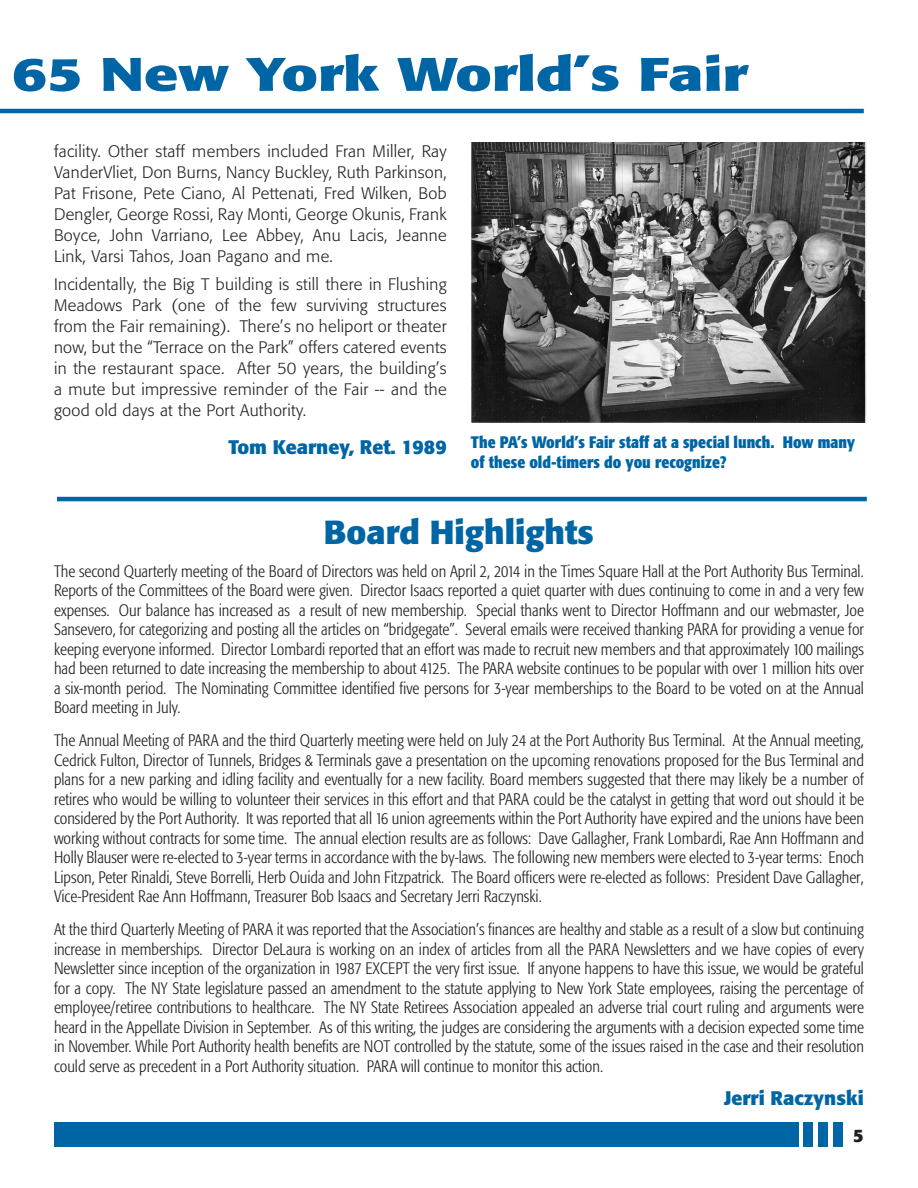
<style>
.page{position:relative;width:918px;height:1188px;background:#fff}
.page>*{position:absolute;margin:0;border:0;box-sizing:border-box;transform-origin:0 0}
.t1{font:700 46.5px "Formata";color:#0065a4;scale:1.3 1}
.t2{font:700 33px "Formata";color:#0065a4}
.t3{font:700 19.5px "Formata";color:#0065a4}
.t4{font:700 18px "Formata";color:#231f20}
.t5{font:300 condensed 16.5px/19.5px "Formata";color:#231f20;text-align:justify}
.t6{font:300 16.5px/21px "Formata";letter-spacing:.02em;color:#231f20;text-align:justify}
.t7{font:700 condensed 16.5px/19.5px "Formata";color:#0065a4}
</style>
<div class="page">
<div style="left:804px;top:1122px;width:9px;height:25px;background:#0065a4"></div>
<div style="left:818px;top:1122px;width:10px;height:25px;background:#0065a4"></div>
<div style="left:833px;top:1122px;width:10px;height:25px;background:#0065a4"></div>
<div style="left:54px;top:1122px;width:745px;height:25px;background:#0065a4"></div>
<hr style="left:0;top:109px;width:864px;height:4px;background:#0065a4">
<img style="left:471px;top:143px;width:395px;height:279px">
<hr style="left:57px;top:497px;width:810px;height:4px;background:#0065a4">
<h1 class="t1" style="left:12px;top:45px;width:567px">65 New York World’s Fair</h1>
<p class="t6" style="left:54px;top:141px;width:394px">facility. Other staff members included Fran Miller, Ray VanderVliet, Don Burns, Nancy Buckley, Ruth Parkinson, Pat Frisone, Pete Ciano, Al Pettenati, Fred Wilken, Bob Dengler, George Rossi, Ray Monti, George Okunis, Frank Boyce, John Varriano, Lee Abbey, Anu Lacis, Jeanne Link, Varsi Tahos, Joan Pagano and me.</p>
<p class="t6" style="left:54px;top:273px;width:394px">Incidentally, the Big T building is still there in Flushing Meadows Park (one of the few surviving structures from the Fair remaining). There’s no heliport or theater now, but the “Terrace on the Park” offers catered events in the restaurant space. After 50 years, the building’s a mute but impressive reminder of the Fair -- and the good old days at the Port Authority.</p>
<p class="t3" style="left:228px;top:435px;width:220px">Tom Kearney, Ret. 1989</p>
<p class="t7" style="left:471px;top:432px;width:386px">The PA’s World’s Fair staff at a special lunch. How many of these old-timers do you recognize?</p>
<h2 class="t2" style="left:324px;top:511px;width:272px">Board Highlights</h2>
<p class="t5" style="left:54px;top:561px;width:812px">The second Quarterly meeting of the Board of Directors was held on April 2, 2014 in the Times Square Hall at the Port Authority Bus Terminal.<br>Reports of the Committees of the Board were given. Director Isaacs reported a quiet quarter with dues continuing to come in and a very few expenses. Our balance has increased as a result of new membership. Special thanks went to Director Hoffmann and our webmaster, Joe Sansevero, for categorizing and posting all the articles on “bridgegate”. Several emails were received thanking PARA for providing a venue for keeping everyone informed. Director Lombardi reported that an effort was made to recruit new members and that approximately 100 mailings had been returned to date increasing the membership to about 4125. The PARA website continues to be popular with over 1 million hits over a six-month period. The Nominating Committee identified five persons for 3-year memberships to the Board to be voted on at the Annual Board meeting in July.</p>
<p class="t5" style="left:54px;top:731px;width:812px">The Annual Meeting of PARA and the third Quarterly meeting were held on July 24 at the Port Authority Bus Terminal. At the Annual meeting, Cedrick Fulton, Director of Tunnels, Bridges &amp; Terminals gave a presentation on the upcoming renovations proposed for the Bus Terminal and plans for a new parking and idling facility and eventually for a new facility. Board members suggested that there may likely be a number of retires who would be willing to volunteer their services in this effort and that PARA could be the catalyst in getting that word out should it be considered by the Port Authority. It was reported that all 16 union agreements within the Port Authority have expired and the unions have been working without contracts for some time. The annual election results are as follows: Dave Gallagher, Frank Lombardi, Rae Ann Hoffmann and Holly Blauser were re-elected to 3-year terms in accordance with the by-laws. The following new members were elected to 3-year terms: Enoch Lipson, Peter Rinaldi, Steve Borrelli, Herb Ouida and John Fitzpatrick. The Board officers were re-elected as follows: President Dave Gallagher, Vice-President Rae Ann Hoffmann, Treasurer Bob Isaacs and Secretary Jerri Raczynski.</p>
<p class="t5" style="left:54px;top:920px;width:812px">At the third Quarterly Meeting of PARA it was reported that the Association’s finances are healthy and stable as a result of a slow but continuing increase in memberships. Director DeLaura is working on an index of articles from all the PARA Newsletters and we have copies of every Newsletter since inception of the organization in 1987 EXCEPT the very first issue. If anyone happens to have this issue, we would be grateful for a copy. The NY State legislature passed an amendment to the statute applying to New York State employees, raising the percentage of employee/retiree contributions to healthcare. The NY State Retirees Association appealed an adverse trial court ruling and arguments were heard in the Appellate Division in September. As of this writing, the judges are considering the arguments with a decision expected some time in November. While Port Authority health benefits are NOT controlled by the statute, some of the issues raised in the case and their resolution could serve as precedent in a Port Authority situation. PARA will continue to monitor this action.</p>
<p class="t3" style="left:724px;top:1086px;width:141px">Jerri Raczynski</p>
<p class="t4" style="left:853px;top:1124px;width:12px">5</p>
</div>
